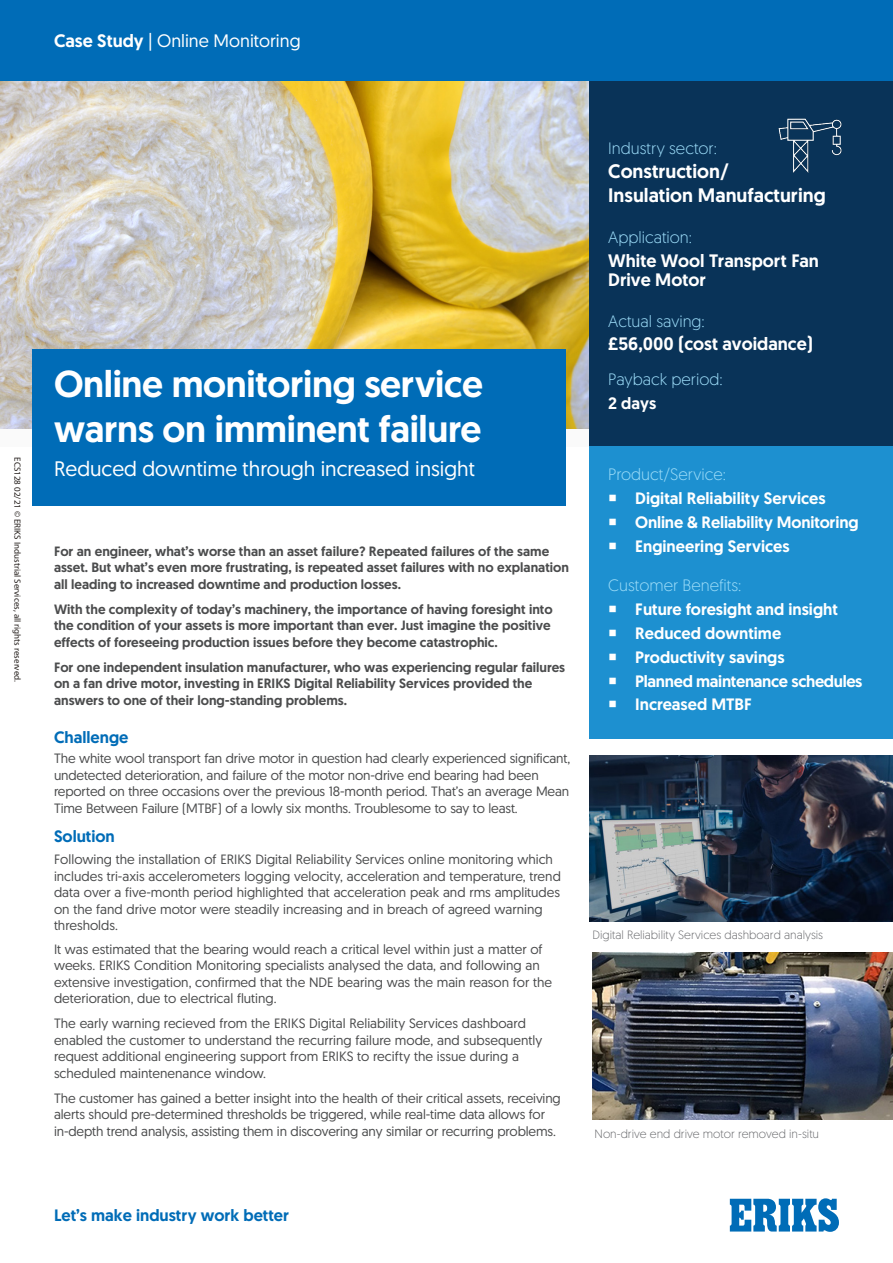
<style>
.page{position:relative;width:893px;height:1263px;background:#fff}
.page>*{position:absolute;margin:0;border:0;box-sizing:border-box;transform-origin:0 0}
.t1{font:500 37.5px/45px "Geomanist Word";letter-spacing:-.01em;color:#fff}
.t2{font:21px "Geomanist Word";color:#fff}
.t3{font:500 19.5px "Geomanist Word";color:#fff}
.t4{font:500 18px/19.6px "Geomanist Word";color:#fff}
.t5{font:18px "Geomanist Word";color:#fff}
.t6{font:500 16.5px "Geomanist Word";color:#fff}
.t7{font:300 16.5px "Geomanist Word";color:#9cdcf8}
.Header_2_Blue{font:500 16.5px "Geomanist Word";color:#006cb7}
.t8{font:500 16.5px "Geomanist Word";letter-spacing:-.02em;color:#fff}
.Header_2_Blue-2{font:13.5px/16.5px "Geomanist Word";color:#4b4c4d}
.t9{font:500 13.5px/16.5px "Geomanist Word";color:#4b4c4d}
.t10{font:300 12px "Geomanist Word";color:#6c6d70}
.t11{font:9px "Myriad Pro";color:#241e1b}
.s1{font-weight:500}
</style>
<div class="page">
<img style="left:592px;top:953px;width:301px;height:166px">
<img style="left:0;top:81px;width:589px;height:347px">
<div style="left:589px;top:60px;width:304px;height:635px;background:#093358"></div>
<div style="left:0;top:0;width:893px;height:81px;background:#006cb7"></div>
<div style="left:32px;top:350px;width:534px;height:156px;background:#006cb7"></div>
<div style="left:589px;top:446px;width:304px;height:293px;background:#1d90d0"></div>
<svg style="left:730px;top:1198px;width:109px;height:34px"></svg>
<img style="left:589px;top:755px;width:304px;height:167px">
<img style="left:778px;top:118px;width:64px;height:55px">
<p class="t5" style="left:54px;top:29px;width:248px"><span class="s1">Case Study</span> | Online Monitoring</p>
<p class="t11" style="left:23px;top:457px;width:227px;rotate:90deg">ECS128 02/21 © ERIKS Industrial Services, all rights reserved.</p>
<p class="t1" style="left:54px;top:360px;width:430px">Online monitoring service warns on imminent failure</p>
<p class="t2" style="left:54px;top:455px;width:422px">Reduced downtime through increased insight</p>
<p class="t9" style="left:54px;top:543px;width:516px">For an engineer, what’s worse than an asset failure? Repeated failures of the same asset. But what’s even more frustrating, is repeated asset failures with no explanation all leading to increased downtime and production losses.</p>
<p class="t9" style="left:54px;top:601px;width:500px">With the complexity of today’s machinery, the importance of having foresight into the condition of your assets is more important than ever. Just imagine the positive effects of foreseeing production issues before they become catastrophic.</p>
<p class="t9" style="left:54px;top:659px;width:513px">For one independent insulation manufacturer, who was experiencing regular failures on a fan drive motor, investing in ERIKS Digital Reliability Services provided the answers to one of their long-standing problems.</p>
<p class="Header_2_Blue" style="left:54px;top:726px;width:76px">Challenge</p>
<p class="Header_2_Blue-2" style="left:54px;top:750px;width:518px">The white wool transport fan drive motor in question had clearly experienced significant, undetected deterioration, and failure of the motor non-drive end bearing had been reported on three occasions over the previous 18-month period. That’s an average Mean Time Between Failure (MTBF) of a lowly six months. Troublesome to say to least.</p>
<p class="Header_2_Blue" style="left:54px;top:825px;width:62px">Solution</p>
<p class="Header_2_Blue-2" style="left:54px;top:851px;width:508px">Following the installation of ERIKS Digital Reliability Services online monitoring which includes tri-axis accelerometers logging velocity, acceleration and temperature, trend data over a five-month period highlighted that acceleration peak and rms amplitudes on the fand drive motor were steadily increasing and in breach of agreed warning thresholds.</p>
<p class="Header_2_Blue-2" style="left:54px;top:940px;width:500px">It was estimated that the bearing would reach a critical level within just a matter of weeks. ERIKS Condition Monitoring specialists analysed the data, and following an extensive investigation, confirmed that the NDE bearing was the main reason for the deterioration, due to electrical fluting.</p>
<p class="Header_2_Blue-2" style="left:54px;top:1015px;width:490px">The early warning recieved from the ERIKS Digital Reliability Services dashboard enabled the customer to understand the recurring failure mode, and subsequently request additional engineering support from ERIKS to recifty the issue during a scheduled maintenenance window.</p>
<p class="Header_2_Blue-2" style="left:54px;top:1089px;width:508px">The customer has gained a better insight into the health of their critical assets, receiving alerts should pre-determined thresholds be triggered, while real-time data allows for in-depth trend analysis, assisting them in discovering any similar or recurring problems.</p>
<p class="t7" style="left:608px;top:138px;width:110px">Industry sector:</p>
<p class="t3" style="left:608px;top:158px;width:122px">Construction/</p>
<p class="t3" style="left:608px;top:182px;width:219px">Insulation Manufacturing</p>
<p class="t7" style="left:608px;top:227px;width:85px">Application:</p>
<p class="t4" style="left:608px;top:250px;width:212px">White Wool Transport Fan<br>Drive Motor</p>
<p class="t7" style="left:608px;top:311px;width:98px">Actual saving:</p>
<p class="t4" style="left:608px;top:333px;width:206px">£56,000 (cost avoidance)</p>
<p class="t7" style="left:608px;top:368px;width:116px">Payback period:</p>
<p class="t6" style="left:608px;top:392px;width:50px">2 days</p>
<p class="t7" style="left:608px;top:464px;width:119px">Product/Service:</p>
<p class="t6" style="left:635px;top:487px;width:192px">Digital Reliability Services</p>
<p class="t6" style="left:635px;top:511px;width:225px">Online &amp; Reliability Monitoring</p>
<p class="t6" style="left:635px;top:535px;width:156px">Engineering Services</p>
<p class="t7" style="left:608px;top:575px;width:135px">Customer Benefits:</p>
<p class="t6" style="left:635px;top:598px;width:204px">Future foresight and insight</p>
<p class="t6" style="left:635px;top:622px;width:147px">Reduced downtime</p>
<p class="t6" style="left:635px;top:646px;width:151px">Productivity savings</p>
<p class="t8" style="left:635px;top:670px;width:229px">Planned maintenance schedules</p>
<p class="t6" style="left:635px;top:694px;width:118px">Increased MTBF</p>
<p class="t10" style="left:592px;top:927px;width:232px">Digital Reliability Services dashboard analysis</p>
<p class="t10" style="left:595px;top:1126px;width:226px">Non-drive end drive motor removed in-situ</p>
<p class="Header_2_Blue" style="left:54px;top:1204px;width:237px">Let’s make industry work better</p>
</div>
